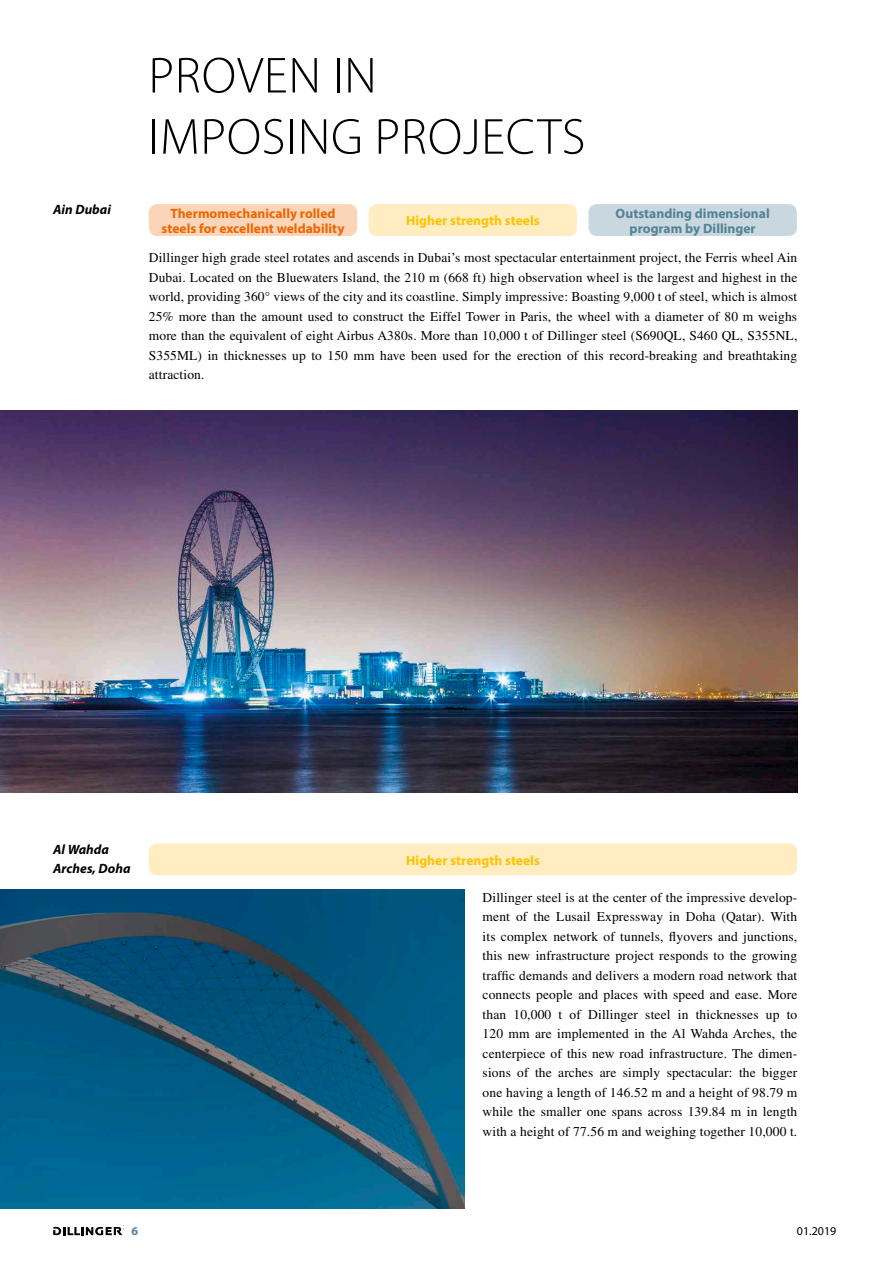
<style>
.page{position:relative;width:893px;height:1263px;background:#fff}
.page>*{position:absolute;margin:0;border:0;box-sizing:border-box;transform-origin:0 0}
.t1{font:300 51px/61.2px "Myriad Pro";letter-spacing:.015em;color:#000}
.t2{font:13.5px/19.5px "Times LT Std";letter-spacing:.01em;color:#000;text-align:justify}
.t3{font:700 13.5px/15px "Myriad Pro";letter-spacing:.005em;color:#ec6502;text-align:center}
.t4{font:700 13.5px/15px "Myriad Pro";letter-spacing:.005em;color:#538296;text-align:center}
.t5{font:700 13.5px "Myriad Pro";letter-spacing:.005em;color:#fcc300}
.t6{font:italic 700 13.5px/19.5px "Myriad Pro";letter-spacing:.005em;color:#000}
.t7{font:12px "Myriad Pro";color:#000}
.t8{font:700 12px "Myriad Pro";color:#538296}
</style>
<div class="page">
<svg style="left:53px;top:1227px;width:69px;height:8px"></svg>
<img style="left:0;top:411px;width:797px;height:381px">
<img style="left:0;top:890px;width:464px;height:319px">
<div style="left:588px;top:204px;width:209px;height:32px;background:#c9d7de;border-radius:9px"></div>
<div style="left:369px;top:204px;width:208px;height:32px;background:#ffecc1;border-radius:9px"></div>
<div style="left:149px;top:204px;width:208px;height:32px;background:#fbd5b7;border-radius:9px"></div>
<div style="left:149px;top:843px;width:648px;height:32px;background:#ffecc1;border-radius:9px"></div>
<p class="t6" style="left:53px;top:199px;width:59px">Ain Dubai</p>
<h1 class="t1" style="left:148px;top:46px;width:438px">PROVEN IN<br>IMPOSING PROJECTS</h1>
<p class="t3" style="left:162px;top:205px;width:184px">Thermomechanically rolled steels for excellent weldability</p>
<p class="t5" style="left:406px;top:212px;width:135px">Higher strength steels</p>
<p class="t4" style="left:616px;top:205px;width:156px">Outstanding dimensional program by Dillinger</p>
<p class="t2" style="left:149px;top:248px;width:650px">Dillinger high grade steel rotates and ascends in Dubai’s most spectacular entertainment project, the Ferris wheel Ain Dubai. Located on the Bluewaters Island, the 210 m (668 ft) high observation wheel is the largest and highest in the world, providing 360° views of the city and its coastline. Simply impressive: Boasting 9,000 t of steel, which is almost 25% more than the amount used to construct the Eiffel Tower in Paris, the wheel with a diameter of 80 m weighs more than the equivalent of eight Airbus A380s. More than 10,000 t of Dillinger steel (S690QL, S460 QL, S355NL, S355ML) in thicknesses up to 150 mm have been used for the erection of this record-breaking and breathtaking attraction.</p>
<p class="t6" style="left:53px;top:839px;width:79px">Al Wahda<br>Arches, Doha</p>
<p class="t5" style="left:406px;top:851px;width:135px">Higher strength steels</p>
<p class="t2" style="left:483px;top:887px;width:316px">Dillinger steel is at the center of the impressive develop&shy;ment of the Lusail Expressway in Doha (Qatar). With its complex network of tunnels, flyovers and junctions, this new infrastructure project responds to the growing traffic demands and delivers a modern road network that connects people and places with speed and ease. More than 10,000 t of Dillinger steel in thicknesses up to 120 mm are implemented in the Al Wahda Arches, the centerpiece of this new road infrastructure. The dimen&shy;sions of the arches are simply spectacular: the bigger one having a length of 146.52 m and a height of 98.79 m while the smaller one spans across 139.84 m in length with a height of 77.56 m and weighing together 10,000 t.</p>
<p class="t8" style="left:131px;top:1223px;width:8px">6</p>
<p class="t7" style="left:797px;top:1224px;width:41px">01.2019</p>
</div>
